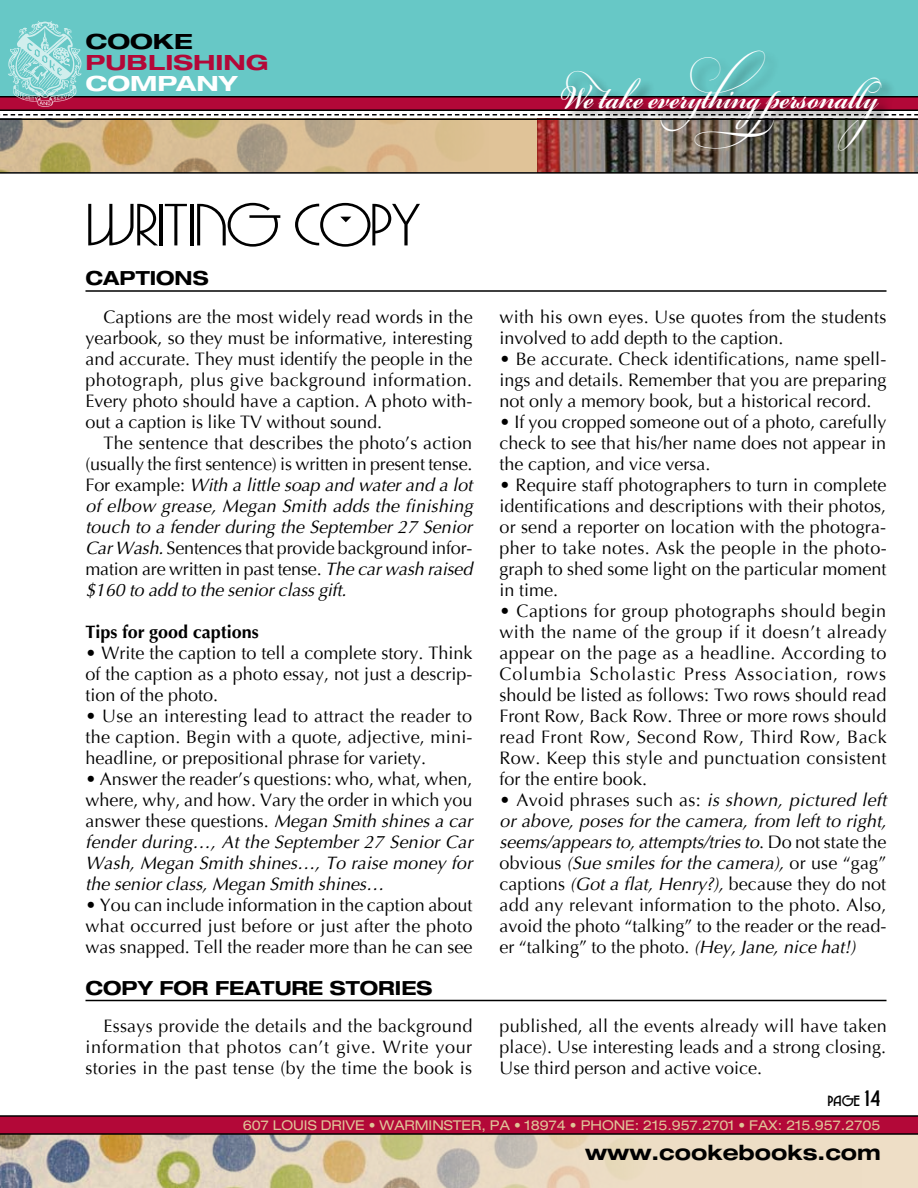
<style>
.page{position:relative;width:918px;height:1188px;background:#fff}
.page>*{position:absolute;margin:0;border:0;box-sizing:border-box;transform-origin:0 0}
.t1{font:300 60px "New Garden";letter-spacing:-.03em;color:#000;scale:1.15 1}
.t2{font:700 52.5px "Bickham Script Pro";color:#fff;scale:.7 1}
.t3{font:700 expanded 21px "Helvetica Neue";color:#000}
.t4{font:700 expanded 21px "Helvetica Neue";color:#b30838;scale:1.15 1}
.t5{font:700 expanded 21px "Helvetica Neue";color:#fff;scale:1.15 1}
.t6{font:700 expanded 21px "Helvetica Neue";color:#000;scale:1.15 1}
.t7{font:700 expanded 19.5px "Helvetica Neue";color:#000}
.t8{font:18px/21px "Optima";color:#000;text-align:justify}
.t9{font:italic 18px/21px "Optima";color:#000;text-align:justify}
.t10{font:700 18px "Optima";color:#000}
.t11{font:700 15px "New Garden";color:#000}
.t12{font:expanded 13.5px "Helvetica Neue";color:#e0c398}
.s1{font-style:italic}
.s2{font-style:normal}
.s3{font-size:22.5px}
</style>
<div class="page">
<div style="left:0;top:1134px;width:918px;height:54px;background:#eedec6"></div>
<img style="left:0;top:1135px;width:627px;height:53px">
<div style="left:0;top:0;width:918px;height:96px;background:#67c8c6"></div>
<img style="left:538px;top:120px;width:380px;height:52px">
<svg style="left:0;top:96px;width:918px;height:20px"></svg>
<svg style="left:0;top:1115px;width:918px;height:20px;background:#990c33"></svg>
<div style="left:560px;top:49px;width:336px;height:116px;background:#000;opacity:.5"></div>
<svg style="left:0;top:120px;width:538px;height:52px;background:#cdb488"></svg>
<hr style="left:0;top:118px;width:918px;height:2px;background:#000">
<hr style="left:0;top:172px;width:918px;height:2px;background:#000">
<img style="left:29px;top:21px;width:32px;height:14px">
<hr style="left:86px;top:290px;width:800px;height:2px;background:#000">
<hr style="left:86px;top:1000px;width:800px;height:1px;background:#000">
<p class="t6" style="left:86px;top:28px;width:95px">COOKE</p>
<p class="t4" style="left:86px;top:49px;width:161px">PUBLISHING</p>
<p class="t5" style="left:86px;top:70px;width:134px">COMPANY</p>
<h1 class="t1" style="left:86px;top:190px;width:293px">WRITING COPY</h1>
<p class="t7" style="left:86px;top:266px;width:18px">CAP</p>
<p class="t7" style="left:136px;top:266px;width:30px">TIONS</p>
<p class="t8" style="left:86px;top:306px;width:389px;text-indent:18px">Captions are the most widely read words in the yearbook, so they must be informative, interesting and accurate. They must identify the people in the photograph, plus give background information.<br>Every photo should have a caption. A photo with&shy;out a caption is like TV without sound.</p>
<p class="t8" style="left:86px;top:432px;width:389px;text-indent:18px">The sentence that describes the photo’s action (usually the first sentence) is written in present tense.<br>For example: <span class="s1">With a little soap and water and a lot of elbow grease, Megan Smith adds the finishing touch to a fender during the September 27 Senior Car Wash.</span> Sentences that provide background infor&shy;mation are written in past tense. <span class="s1">The car wash raised $160 to add to the senior class gift.</span></p>
<p class="t10" style="left:86px;top:621px;width:175px">Tips for good captions</p>
<p class="t8" style="left:86px;top:642px;width:389px">• Write the caption to tell a complete story. Think of the caption as a photo essay, not just a descrip&shy;tion of the photo.</p>
<p class="t8" style="left:86px;top:705px;width:389px">• Use an interesting lead to attract the reader to the caption. Begin with a quote, adjective, mini&shy;headline, or prepositional phrase for variety.</p>
<p class="t9" style="left:86px;top:768px;width:389px"><span class="s2">• Answer the reader’s questions: who, what, when, where, why, and how. Vary the order in which you answer these questions.</span> Megan Smith shines a car fender during…, At the September 27 Senior Car Wash, Megan Smith shines…, To raise money for the senior class, Megan Smith shines…</p>
<p class="t8" style="left:86px;top:894px;width:389px">• You can include information in the caption about what occurred just before or just after the photo was snapped. Tell the reader more than he can see</p>
<h2 class="t2" style="left:560px;top:59px;width:457px">We take everything personally</h2>
<p class="t8" style="left:500px;top:306px;width:389px">with his own eyes. Use quotes from the students involved to add depth to the caption.</p>
<p class="t8" style="left:500px;top:348px;width:388px">• Be accurate. Check identifications, name spell&shy;ings and details. Remember that you are preparing not only a memory book, but a historical record.</p>
<p class="t8" style="left:500px;top:411px;width:388px">• If you cropped someone out of a photo, carefully check to see that his/her name does not appear in the caption, and vice versa.</p>
<p class="t8" style="left:500px;top:474px;width:389px">• Require staff photographers to turn in complete identifications and descriptions with their photos, or send a reporter on location with the photogra&shy;pher to take notes. Ask the people in the photo&shy;graph to shed some light on the particular moment in time.</p>
<p class="t8" style="left:500px;top:600px;width:389px">• Captions for group photographs should begin with the name of the group if it doesn’t already appear on the page as a headline. According to Columbia Scholastic Press Association, rows should be listed as follows: Two rows should read Front Row, Back Row. Three or more rows should read Front Row, Second Row, Third Row, Back Row. Keep this style and punctuation consistent for the entire book.</p>
<p class="t8" style="left:499px;top:789px;width:389px">• Avoid phrases such as: <span class="s1">is shown, pictured left or above, poses for the camera, from left to right, seems/appears to, attempts/tries to</span>. Do not state the obvious <span class="s1">(Sue smiles for the camera),</span> or use “gag” captions <span class="s1">(Got a flat, Henry?),</span> because they do not add any relevant information to the photo. Also, avoid the photo “talking” to the reader or the read&shy;er “talking” to the photo. <span class="s1">(Hey, Jane, nice hat!)</span></p>
<p class="t7" style="left:86px;top:976px;width:18px">COPY</p>
<p class="t7" style="left:160px;top:976px;width:17px">FOR</p>
<p class="t7" style="left:215px;top:976px;width:16px">FEA</p>
<p class="t7" style="left:261px;top:976px;width:31px">TURE</p>
<p class="t7" style="left:330px;top:976px;width:46px">STORIES</p>
<p class="t8" style="left:86px;top:1016px;width:388px;text-indent:18px">Essays provide the details and the background information that photos can’t give. Write your stories in the past tense (by the time the book is</p>
<p class="t8" style="left:500px;top:1016px;width:389px">published, all the events already will have taken place). Use interesting leads and a strong closing.<br>Use third person and active voice.</p>
<p class="t11" style="left:827px;top:1092px;width:55px">PAGE <span class="s3">14</span></p>
<p class="t12" style="left:243px;top:1117px;width:639px">607 LOUIS DRIVE • WARMINSTER, PA • 18974 • PHONE: 215.957.2701 • FAX: 215.957.2705</p>
<p class="t3" style="left:585px;top:1139px;width:297px">WWW.COOKEBOOKS.COM</p>
</div>
